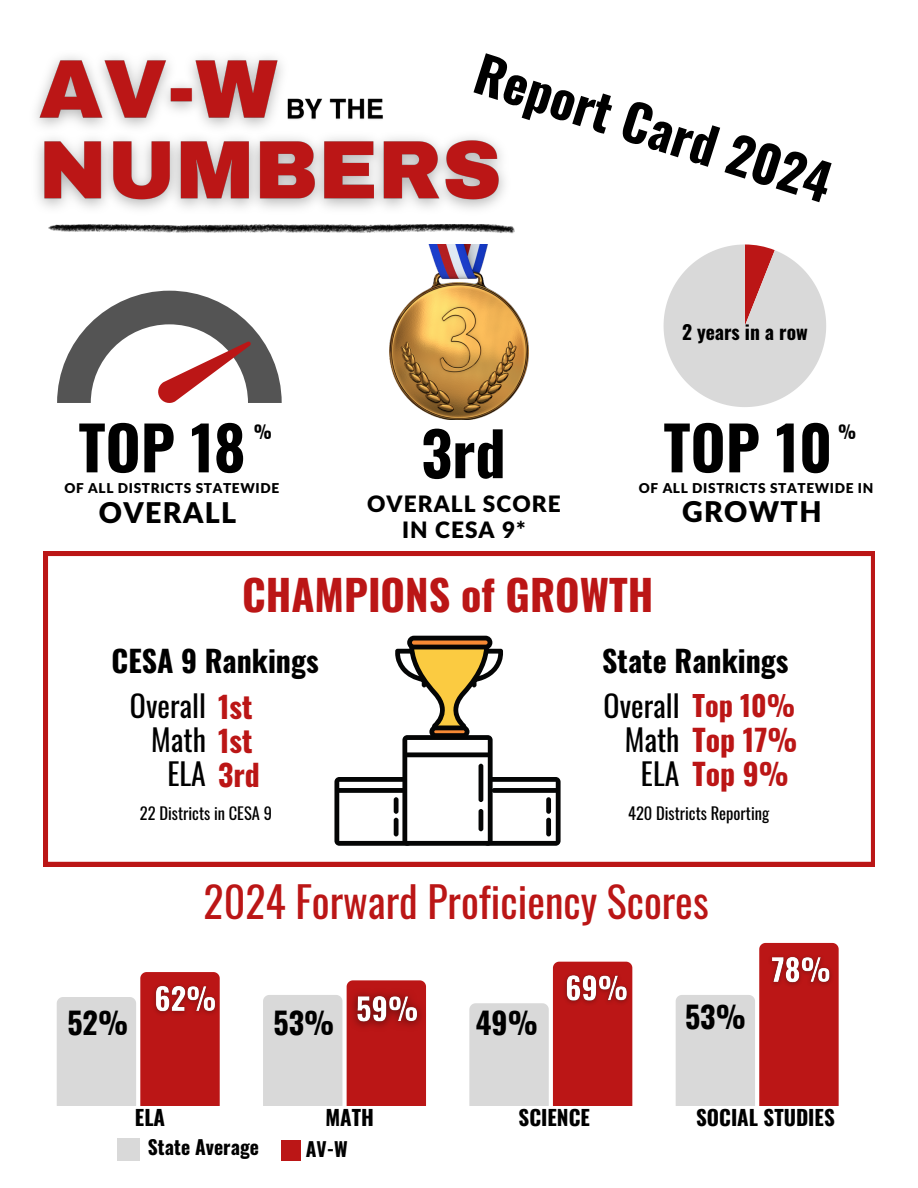
<style>
.page{position:relative;width:918px;height:1188px;background:#fff}
.page>*{position:absolute;margin:0;border:0;box-sizing:border-box;transform-origin:0 0}
.t1{font:700 60.3px "Oswald";color:#000}
.t2{font:700 50.55px "Oswald";color:#000}
.t3{font:42px "Oswald";color:#bb1616}
.t4{font:700 42px "Oswald";color:#bb1616}
.t5{font:700 30px "Oswald";color:#000}
.t6{font:29.85px "Oswald";color:#000}
.t7{font:700 29.85px "Oswald";color:#000}
.t8{font:700 29.85px "Oswald";color:#bb1616}
.t9{font:900 28.65px "Lato Latin";letter-spacing:.045em;color:#000}
.t10{font:900 22.65px "Lato Latin";letter-spacing:.045em;color:#000}
.t11{font:700 21px "Oswald";color:#000}
.t12{font:700 19.5px "Oswald";color:#000}
.t13{font:700 18px "Oswald";color:#000}
.t14{font:16.5px "Oswald";color:#000}
.t15{font:900 13.65px "Lato Latin";letter-spacing:.045em;color:#000}
.s1{font-weight:700;color:#bb1616}
.s2{font-weight:700;font-size:28.35px;color:#bb1616}
.s3{font-weight:400;color:#000}
</style>
<div class="page">
<svg style="left:48px;top:224px;width:467px;height:10px"></svg>
<svg style="left:57px;top:291px;width:225px;height:112px"></svg>
<svg style="left:664px;top:244px;width:162px;height:163px"></svg>
<svg style="left:44px;top:552px;width:831px;height:314px"></svg>
<img style="left:390px;top:244px;width:138px;height:176px">
<svg style="left:334px;top:636px;width:227px;height:210px"></svg>
<div style="left:405px;top:752px;width:85px;height:5px;background:#040505;border-radius:2px"></div>
<div style="left:335px;top:788px;width:71px;height:5px;background:#040505;border-radius:2px"></div>
<div style="left:492px;top:788px;width:66px;height:5px;background:#040505;border-radius:2px"></div>
<hr style="left:479px;top:764px;width:4px;height:38px;background:#040505;border-radius:2px">
<hr style="left:479px;top:809px;width:4px;height:22px;background:#040505;border-radius:2px">
<div style="left:394px;top:797px;width:5px;height:17px;background:#040505;border-radius:2px"></div>
<div style="left:394px;top:818px;width:5px;height:18px;background:#040505;border-radius:2px"></div>
<div style="left:546px;top:797px;width:5px;height:17px;background:#040505;border-radius:2px"></div>
<div style="left:546px;top:818px;width:5px;height:18px;background:#040505;border-radius:2px"></div>
<img style="left:37px;top:137px;width:468px;height:72px">
<img style="left:36px;top:56px;width:262px;height:86px">
<img style="left:282px;top:87px;width:101px;height:40px">
<svg style="left:57px;top:972px;width:163px;height:133px;background:#d29292"></svg>
<svg style="left:263px;top:980px;width:163px;height:125px;background:#d29898"></svg>
<svg style="left:469px;top:962px;width:163px;height:143px"></svg>
<svg style="left:676px;top:943px;width:163px;height:162px"></svg>
<div style="left:118px;top:1138px;width:22px;height:23px;background:#d9d9d9"></div>
<div style="left:281px;top:1141px;width:20px;height:20px;background:#bb1616"></div>
<img style="left:147px;top:975px;width:73px;height:48px">
<img style="left:763px;top:946px;width:75px;height:48px">
<img style="left:558px;top:963px;width:75px;height:49px">
<img style="left:343px;top:983px;width:83px;height:55px">
<p class="t2" style="left:490px;top:33px;width:372px;rotate:18deg">Report Card 2024</p>
<p class="t12" style="left:682px;top:316px;width:127px">2 years in a row</p>
<h1 class="t1" style="left:79px;top:400px;width:168px">TOP 18</h1>
<p class="t1" style="left:664px;top:400px;width:170px">TOP 10</p>
<h2 class="t15" style="left:639px;top:482px;width:236px">OF ALL DISTRICTS STATEWIDE IN</h2>
<p class="t9" style="left:682px;top:499px;width:141px">GROWTH</p>
<h2 class="t13" style="left:254px;top:417px;width:20px">%</h2>
<p class="t13" style="left:838px;top:417px;width:20px">%</p>
<p class="t1" style="left:421px;top:406px;width:86px">3rd</p>
<p class="t10" style="left:367px;top:494px;width:195px">OVERALL SCORE</p>
<p class="t10" style="left:402px;top:520px;width:125px">IN CESA 9*</p>
<p class="t15" style="left:64px;top:482px;width:216px">OF ALL DISTRICTS STATEWIDE</p>
<p class="t9" style="left:99px;top:500px;width:139px">OVERALL</p>
<p class="t4" style="left:242px;top:562px;width:413px">CHAMPIONS of GROWTH</p>
<p class="t7" style="left:112px;top:638px;width:209px">CESA 9 Rankings</p>
<p class="t7" style="left:602px;top:638px;width:188px">State Rankings</p>
<h5 class="t6" style="left:130px;top:682px;width:124px">Overall <span class="s1">1st</span></h5>
<p class="t6" style="left:151px;top:716px;width:103px">Math <span class="s1">1st</span></p>
<p class="t6" style="left:167px;top:750px;width:94px">ELA <span class="s1">3rd</span></p>
<p class="t6" style="left:604px;top:682px;width:193px">Overall <span class="s2">Top 10%</span></p>
<p class="t8" style="left:625px;top:716px;width:174px"><span class="s3">Math</span> Top 17%</p>
<p class="t8" style="left:641px;top:750px;width:149px"><span class="s3">ELA</span> Top 9%</p>
<p class="t14" style="left:140px;top:800px;width:134px">22 Districts in CESA 9</p>
<p class="t14" style="left:628px;top:800px;width:143px">420 Districts Reporting</p>
<h3 class="t3" style="left:204px;top:869px;width:507px">2024 Forward Proficiency Scores</h3>
<p class="t5" style="left:67px;top:1000px;width:62px">52%</p>
<p class="t5" style="left:274px;top:1000px;width:62px">53%</p>
<p class="t5" style="left:476px;top:1000px;width:64px">49%</p>
<p class="t5" style="left:685px;top:993px;width:62px">53%</p>
<p class="t11" style="left:135px;top:1101px;width:32px">ELA</p>
<p class="t11" style="left:325px;top:1101px;width:50px">MATH</p>
<p class="t11" style="left:519px;top:1101px;width:73px">SCIENCE</p>
<p class="t11" style="left:696px;top:1101px;width:140px">SOCIAL STUDIES</p>
<h6 class="t12" style="left:148px;top:1131px;width:113px">State Average</h6>
<p class="t12" style="left:306px;top:1133px;width:44px">AV-W</p>
</div>
